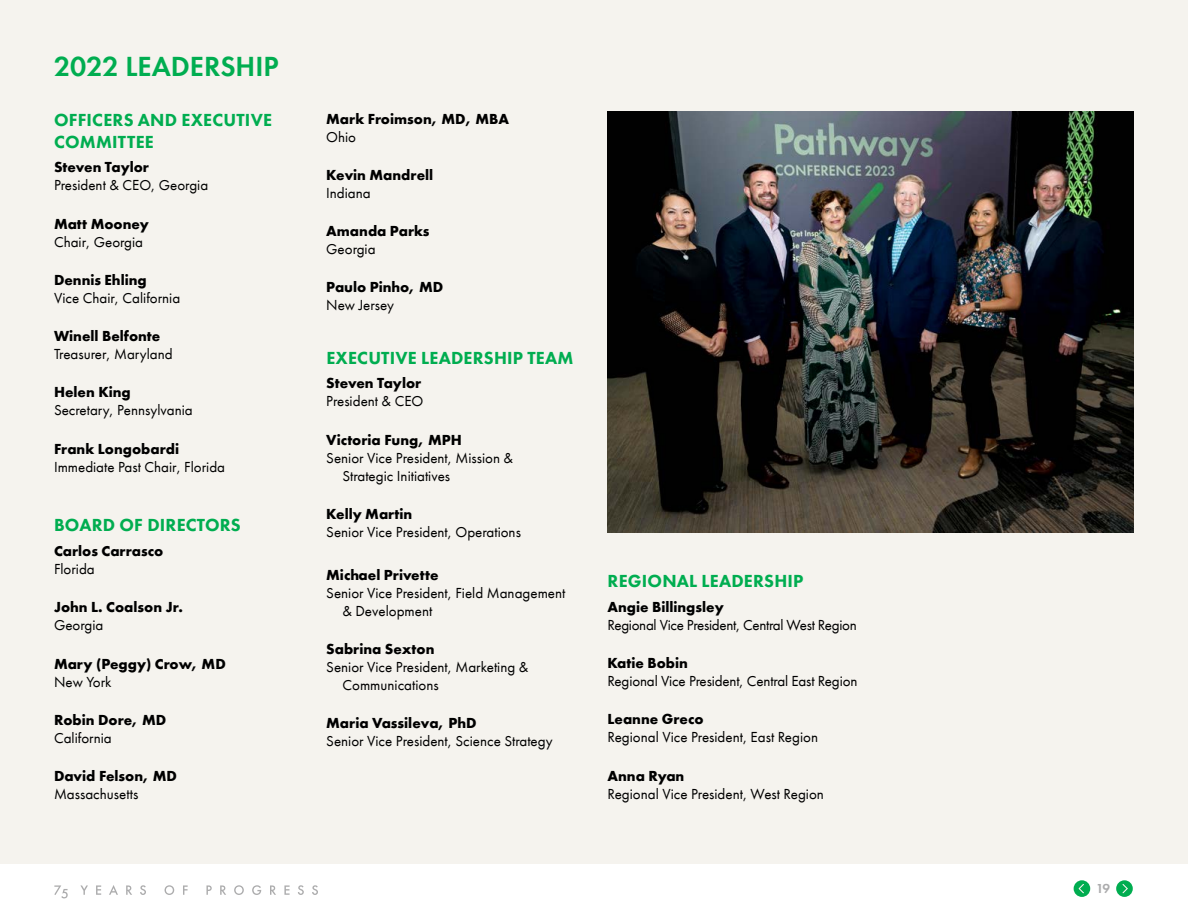
<style>
.page{position:relative;width:1188px;height:918px;background:#fff}
.page>*{position:absolute;margin:0;border:0;box-sizing:border-box;transform-origin:0 0}
.t1{font:600 28.5px "Futura PT";color:#00ad50}
.t2{font:800 18px/21.6px "Futura PT";letter-spacing:.01em;color:#00ad50}
.t3{font:15px/18px "Futura PT";color:#000}
.t4{font:700 15px "Futura PT";color:#000}
.t5{font:15px "Futura PT";letter-spacing:-.02em;color:#000}
.t6{font:600 13.5px "Futura PT";color:#acacad}
</style>
<div class="page">
<div style="left:0;top:0;width:1188px;height:864px;background:#f5f3ee"></div>
<svg style="left:54px;top:885px;width:14px;height:13px"></svg>
<svg style="left:80px;top:885px;width:8px;height:10px"></svg>
<svg style="left:96px;top:885px;width:5px;height:10px"></svg>
<svg style="left:109px;top:885px;width:9px;height:10px"></svg>
<svg style="left:126px;top:885px;width:6px;height:10px"></svg>
<svg style="left:140px;top:885px;width:6px;height:10px"></svg>
<svg style="left:165px;top:885px;width:9px;height:10px"></svg>
<svg style="left:183px;top:885px;width:5px;height:10px"></svg>
<svg style="left:206px;top:885px;width:6px;height:10px"></svg>
<svg style="left:220px;top:885px;width:6px;height:10px"></svg>
<svg style="left:234px;top:885px;width:10px;height:10px"></svg>
<svg style="left:252px;top:885px;width:9px;height:10px"></svg>
<svg style="left:270px;top:885px;width:6px;height:10px"></svg>
<svg style="left:284px;top:885px;width:6px;height:10px"></svg>
<svg style="left:298px;top:885px;width:6px;height:10px"></svg>
<svg style="left:312px;top:885px;width:6px;height:10px"></svg>
<svg style="left:1116px;top:880px;width:17px;height:17px"></svg>
<div style="left:1074px;top:880px;width:16px;height:17px;background:#00ad50;border-radius:50%"></div>
<svg style="left:1119px;top:881px;width:12px;height:16px"></svg>
<svg style="left:1076px;top:881px;width:11px;height:16px"></svg>
<img style="left:608px;top:111px;width:526px;height:421px">
<h1 class="t1" style="left:54px;top:48px;width:226px">2022 LEADERSHIP</h1>
<p class="t2" style="left:54px;top:109px;width:219px">OFFICERS AND EXECUTIVE<br>COMMITTEE</p>
<p class="t4" style="left:54px;top:158px;width:97px">Steven Taylor</p>
<p class="t3" style="left:54px;top:176px;width:156px">President &amp; CEO, Georgia</p>
<p class="t4" style="left:54px;top:214px;width:97px">Matt Mooney</p>
<p class="t3" style="left:54px;top:233px;width:91px">Chair, Georgia</p>
<p class="t4" style="left:54px;top:270px;width:94px">Dennis Ehling</p>
<p class="t3" style="left:54px;top:289px;width:128px">Vice Chair, California</p>
<p class="t4" style="left:54px;top:326px;width:108px">Winell Belfonte</p>
<p class="t3" style="left:54px;top:345px;width:120px">Treasurer, Maryland</p>
<p class="t4" style="left:54px;top:383px;width:78px">Helen King</p>
<p class="t3" style="left:54px;top:401px;width:140px">Secretary, Pennsylvania</p>
<p class="t4" style="left:54px;top:439px;width:127px">Frank Longobardi</p>
<p class="t3" style="left:54px;top:458px;width:173px">Immediate Past Chair, Florida</p>
<p class="t2" style="left:54px;top:514px;width:188px">BOARD OF DIRECTORS</p>
<p class="t4" style="left:54px;top:542px;width:111px">Carlos Carrasco</p>
<p class="t3" style="left:54px;top:560px;width:42px">Florida</p>
<p class="t4" style="left:54px;top:598px;width:130px">John L. Coalson Jr.</p>
<p class="t3" style="left:54px;top:616px;width:51px">Georgia</p>
<p class="t4" style="left:54px;top:654px;width:173px">Mary (Peggy) Crow, MD</p>
<p class="t3" style="left:54px;top:673px;width:59px">New York</p>
<p class="t4" style="left:54px;top:710px;width:114px">Robin Dore, MD</p>
<p class="t3" style="left:54px;top:729px;width:59px">California</p>
<p class="t4" style="left:54px;top:767px;width:125px">David Felson, MD</p>
<p class="t3" style="left:54px;top:785px;width:86px">Massachusetts</p>
<p class="t4" style="left:326px;top:109px;width:184px">Mark Froimson, MD, MBA</p>
<p class="t3" style="left:326px;top:128px;width:31px">Ohio</p>
<p class="t4" style="left:326px;top:165px;width:109px">Kevin Mandrell</p>
<p class="t3" style="left:326px;top:184px;width:46px">Indiana</p>
<p class="t4" style="left:326px;top:222px;width:105px">Amanda Parks</p>
<p class="t3" style="left:326px;top:240px;width:51px">Georgia</p>
<p class="t4" style="left:326px;top:278px;width:118px">Paulo Pinho, MD</p>
<p class="t3" style="left:326px;top:296px;width:69px">New Jersey</p>
<p class="t2" style="left:326px;top:346px;width:249px">EXECUTIVE LEADERSHIP TEAM</p>
<p class="t4" style="left:326px;top:374px;width:97px">Steven Taylor</p>
<p class="t3" style="left:326px;top:392px;width:99px">President &amp; CEO</p>
<p class="t4" style="left:326px;top:430px;width:137px">Victoria Fung, MPH</p>
<p class="t3" style="left:342px;top:448px;width:172px;text-indent:-16px">Senior Vice President, Mission &amp;<br>Strategic Initiatives</p>
<p class="t4" style="left:326px;top:504px;width:88px">Kelly Martin</p>
<p class="t3" style="left:326px;top:523px;width:196px">Senior Vice President, Operations</p>
<p class="t4" style="left:326px;top:565px;width:114px">Michael Privette</p>
<p class="t3" style="left:342px;top:583px;width:224px;text-indent:-16px">Senior Vice President, Field Management &amp; Development</p>
<p class="t4" style="left:326px;top:639px;width:110px">Sabrina Sexton</p>
<p class="t3" style="left:342px;top:658px;width:187px;text-indent:-16px">Senior Vice President, Marketing &amp;<br>Communications</p>
<p class="t4" style="left:326px;top:713px;width:152px">Maria Vassileva, PhD</p>
<p class="t3" style="left:326px;top:732px;width:228px">Senior Vice President, Science Strategy</p>
<p class="t2" style="left:608px;top:570px;width:197px">REGIONAL LEADERSHIP</p>
<p class="t4" style="left:608px;top:597px;width:118px">Angie Billingsley</p>
<p class="t5" style="left:608px;top:616px;width:251px">Regional Vice President, Central West Region</p>
<p class="t4" style="left:608px;top:654px;width:82px">Katie Bobin</p>
<p class="t3" style="left:608px;top:672px;width:251px">Regional Vice President, Central East Region</p>
<p class="t4" style="left:608px;top:710px;width:98px">Leanne Greco</p>
<p class="t3" style="left:608px;top:728px;width:212px">Regional Vice President, East Region</p>
<p class="t4" style="left:608px;top:766px;width:78px">Anna Ryan</p>
<p class="t3" style="left:608px;top:785px;width:218px">Regional Vice President, West Region</p>
<p class="t6" style="left:1096px;top:880px;width:16px">19</p>
</div>
